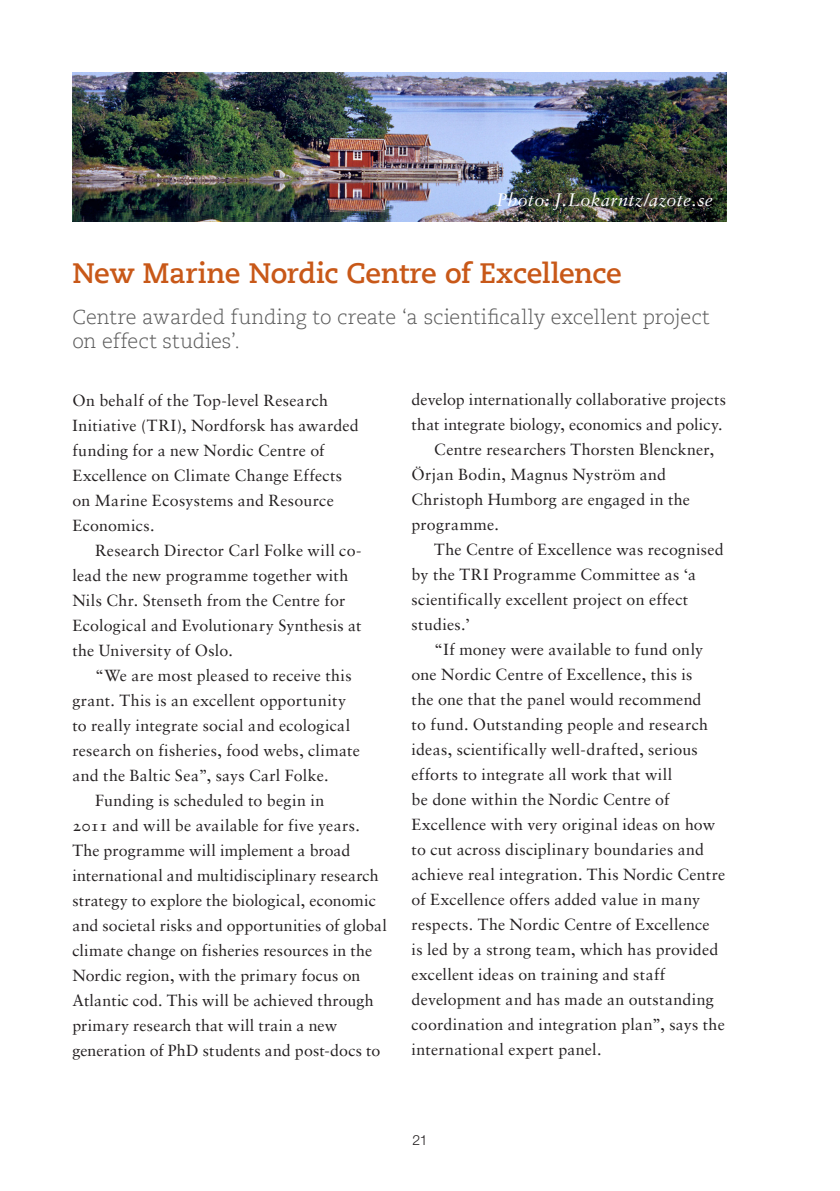
<style>
.page{position:relative;width:840px;height:1191px;background:#fff}
.page>*{position:absolute;margin:0;border:0;box-sizing:border-box;transform-origin:0 0}
.t1{font:700 28px "Caecilia Com 75";letter-spacing:-.015em;color:#c85818}
.t2{font:300 20px/24px "Caecilia Com 45";color:#5a5a5a}
.t3{font:18px "Sabon Italic Os F";letter-spacing:.015em;color:#fff}
.t4{font:16px/25px "Sabon Roman Os F";letter-spacing:.015em;color:#231f20}
.t5{font:300 14px "Helvetica Neue LT Std";color:#231f20}
</style>
<div class="page">
<img style="left:72px;top:72px;width:654px;height:149px">
<p class="t3" style="left:496px;top:189px;width:218px">Photo: J.Lokarntz/azote.se</p>
<h1 class="t1" style="left:72px;top:254px;width:550px">New Marine Nordic Centre of Excellence</h1>
<p class="t2" style="left:72px;top:304px;width:638px">Centre awarded funding to create ‘a scientifically excellent project on effect studies’.</p>
<p class="t4" style="left:72px;top:388px;width:288px">On behalf of the Top-level Research<br>Initiative (TRI), Nordforsk has awarded funding for a new Nordic Centre of<br>Excellence on Climate Change Effects on Marine Ecosystems and Resource<br>Economics.</p>
<p class="t4" style="left:72px;top:538px;width:290px;text-indent:23px">Research Director Carl Folke will co&shy;lead the new programme together with Nils Chr. Stenseth from the Centre for Ecological and Evolutionary Synthesis at the University of Oslo.</p>
<p class="t4" style="left:95px;top:663px;width:258px">“We are most pleased to receive this</p>
<p class="t4" style="left:72px;top:688px;width:275px">grant. This is an excellent opportunity</p>
<p class="t4" style="left:72px;top:713px;width:279px">to really integrate social and ecological</p>
<p class="t4" style="left:72px;top:738px;width:289px">research on fisheries, food webs, climate</p>
<p class="t4" style="left:72px;top:763px;width:257px">and the Baltic Sea”, says Carl Folke.</p>
<p class="t4" style="left:95px;top:788px;width:231px">Funding is scheduled to begin in</p>
<p class="t4" style="left:72px;top:813px;width:289px">2011 and will be available for five years.</p>
<p class="t4" style="left:72px;top:838px;width:279px">The programme will implement a broad</p>
<p class="t4" style="left:72px;top:863px;width:307px">international and multidisciplinary research</p>
<p class="t4" style="left:72px;top:888px;width:305px">strategy to explore the biological, economic</p>
<p class="t4" style="left:72px;top:913px;width:316px">and societal risks and opportunities of global</p>
<p class="t4" style="left:72px;top:938px;width:301px">climate change on fisheries resources in the</p>
<p class="t4" style="left:72px;top:963px;width:289px">Nordic region, with the primary focus on</p>
<p class="t4" style="left:72px;top:988px;width:303px">Atlantic cod. This will be achieved through</p>
<p class="t4" style="left:72px;top:1013px;width:266px">primary research that will train a new</p>
<p class="t4" style="left:72px;top:1038px;width:309px">generation of PhD students and post-docs to</p>
<p class="t4" style="left:411px;top:386px;width:315px">develop internationally collaborative projects</p>
<p class="t4" style="left:411px;top:411px;width:312px">that integrate biology, economics and policy.</p>
<p class="t4" style="left:434px;top:436px;width:281px">Centre researchers Thorsten Blenckner,</p>
<p class="t4" style="left:411px;top:461px;width:256px">Örjan Bodin, Magnus Nyström and</p>
<p class="t4" style="left:411px;top:486px;width:280px">Christoph Humborg are engaged in the</p>
<p class="t4" style="left:411px;top:511px;width:89px">programme.</p>
<p class="t4" style="left:434px;top:536px;width:291px">The Centre of Excellence was recognised</p>
<p class="t4" style="left:411px;top:561px;width:286px">by the TRI Programme Committee as ‘a</p>
<p class="t4" style="left:411px;top:586px;width:278px">scientifically excellent project on effect</p>
<p class="t4" style="left:411px;top:611px;width:60px">studies.’</p>
<p class="t4" style="left:434px;top:636px;width:270px">“If money were available to fund only</p>
<p class="t4" style="left:411px;top:661px;width:282px">one Nordic Centre of Excellence, this is</p>
<p class="t4" style="left:411px;top:686px;width:291px">the one that the panel would recommend</p>
<p class="t4" style="left:411px;top:711px;width:298px">to fund. Outstanding people and research</p>
<p class="t4" style="left:411px;top:736px;width:287px">ideas, scientifically well-drafted, serious</p>
<p class="t4" style="left:411px;top:761px;width:262px">efforts to integrate all work that will</p>
<p class="t4" style="left:411px;top:786px;width:259px">be done within the Nordic Centre of</p>
<p class="t4" style="left:411px;top:811px;width:305px">Excellence with very original ideas on how</p>
<p class="t4" style="left:411px;top:836px;width:294px">to cut across disciplinary boundaries and</p>
<p class="t4" style="left:411px;top:861px;width:315px">achieve real integration. This Nordic Centre</p>
<p class="t4" style="left:411px;top:886px;width:290px">of Excellence offers added value in many</p>
<p class="t4" style="left:411px;top:911px;width:299px">respects. The Nordic Centre of Excellence</p>
<p class="t4" style="left:411px;top:936px;width:308px">is led by a strong team, which has provided</p>
<p class="t4" style="left:411px;top:961px;width:255px">excellent ideas on training and staff</p>
<p class="t4" style="left:411px;top:986px;width:303px">development and has made an outstanding</p>
<p class="t4" style="left:411px;top:1011px;width:314px">coordination and integration plan”, says the</p>
<p class="t4" style="left:411px;top:1036px;width:191px">international expert panel.</p>
<p class="t5" style="left:412px;top:1131px;width:17px">21</p>
</div>
